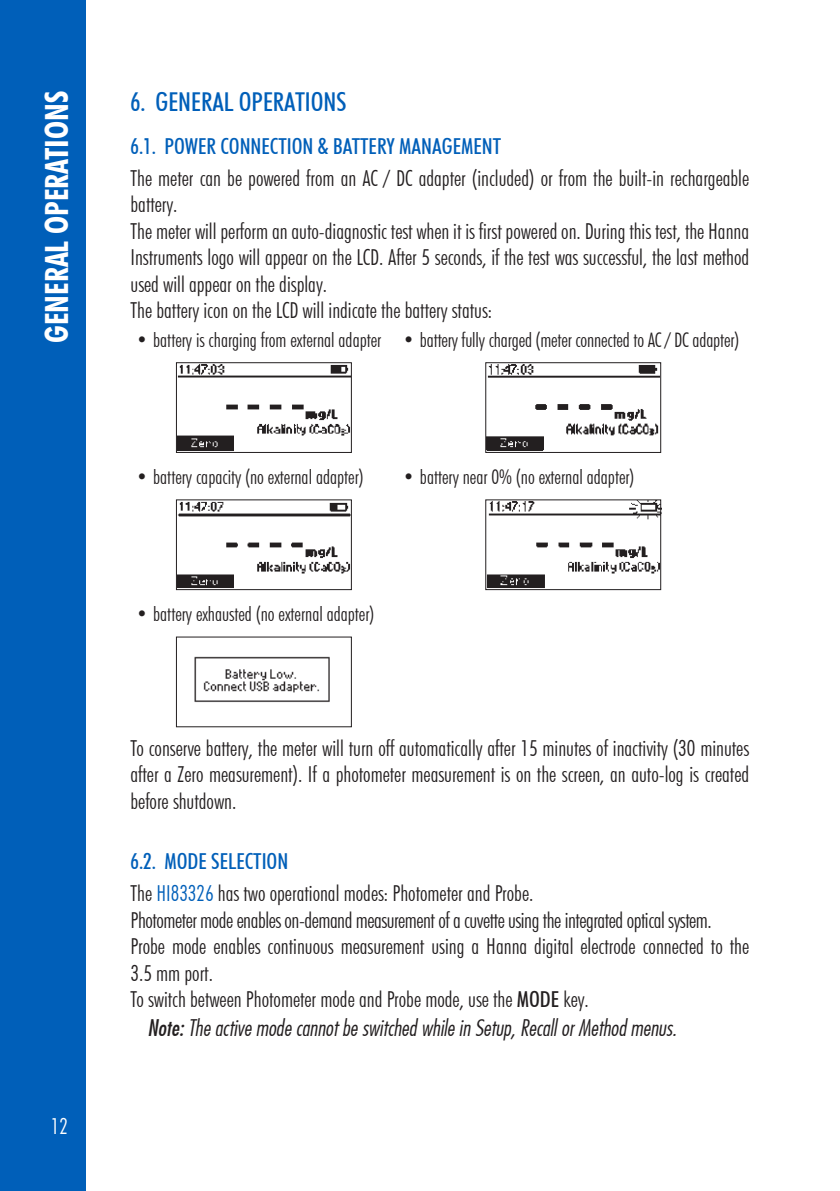
<style>
.page{position:relative;width:840px;height:1191px;background:#fff}
.page>*{position:absolute;margin:0;border:0;box-sizing:border-box;transform-origin:0 0}
.t1{font:700 condensed 32px "Futura BT";color:#fff}
.t2{font:500 condensed 26px "Futura BT";color:#005fb9}
.t3{font:300 condensed 22px/26.4px "Futura BT";color:#231f20}
.t4{font:22px "Futura Lt Cn BT Italic";color:#231f20}
.t5{font:500 condensed 22px "Futura BT";color:#005fb9}
.t6{font:300 condensed 22px "Futura BT";color:#fff}
.t7{font:300 condensed 20px "Futura BT";color:#231f20}
.s1{font-weight:500;color:#005fb9}
.s2{color:#005fb9}
.s3{font-weight:500}
.s4{font-family:"Futura Md Cn BT Italic"}
</style>
<div class="page">
<div style="left:0;top:0;width:85px;height:1191px;background:#005fb9"></div>
<img style="left:178px;top:364px;width:171px;height:87px">
<div style="left:176px;top:362px;width:175px;height:91px;border:1px solid #231f20"></div>
<img style="left:487px;top:364px;width:171px;height:87px">
<div style="left:485px;top:362px;width:175px;height:91px;border:1px solid #231f20"></div>
<img style="left:178px;top:501px;width:171px;height:87px">
<div style="left:176px;top:499px;width:175px;height:91px;border:1px solid #231f20"></div>
<img style="left:487px;top:501px;width:171px;height:87px">
<div style="left:485px;top:499px;width:175px;height:91px;border:1px solid #231f20"></div>
<img style="left:194px;top:656px;width:136px;height:47px">
<h1 class="t1" style="left:37px;top:343px;width:254px;rotate:-90deg">GENERAL OPERATIONS</h1>
<p class="t2" style="left:130px;top:85px;width:217px">6. GENERAL OPERATIONS</p>
<p class="t5" style="left:130px;top:133px;width:372px">6.1. POWER CONNECTION &amp; BATTERY MANAGEMENT</p>
<p class="t3" style="left:130px;top:165px;width:619px">The meter can be powered from an AC / DC adapter (included) or from the built-in rechargeable battery.<br>The meter will perform an auto-diagnostic test when it is first powered on. During this test, the Hanna Instruments logo will appear on the LCD. After 5 seconds, if the test was successful, the last method used will appear on the display.<br>The battery icon on the LCD will indicate the battery status:</p>
<p class="t7" style="left:136px;top:327px;width:604px">• battery is charging from external adapter • battery fully charged (meter connected to AC / DC adapter)</p>
<p class="t7" style="left:136px;top:465px;width:229px">• battery capacity (no external adapter)</p>
<p class="t7" style="left:403px;top:465px;width:233px">• battery near 0% (no external adapter)</p>
<p class="t7" style="left:136px;top:602px;width:239px">• battery exhausted (no external adapter)</p>
<p class="t3" style="left:130px;top:734px;width:619px;text-align:justify">To conserve battery, the meter will turn off automatically after 15 minutes of inactivity (30 minutes after a Zero measurement). If a photometer measurement is on the screen, an auto-log is created before shutdown.</p>
<p class="t6" style="left:51px;top:1113px;width:19px">12</p>
<p class="t3" style="left:130px;top:845px;width:404px;line-height:32px"><span class="s1">6.2. MODE SELECTION<br></span>The <span class="s2">HI83326</span> has two operational modes: Photometer and Probe.</p>
<p class="t3" style="left:130px;top:906px;width:619px">Photometer mode enables on-demand measurement of a cuvette using the integrated optical system.<br>Probe mode enables continuous measurement using a Hanna digital electrode connected to the 3.5 mm port.<br>To switch between Photometer mode and Probe mode, use the <span class="s3">MODE</span> key.</p>
<p class="t4" style="left:147px;top:1014px;width:530px"><span class="s4">Note:</span> The active mode cannot be switched while in Setup, Recall or Method menus.</p>
</div>
